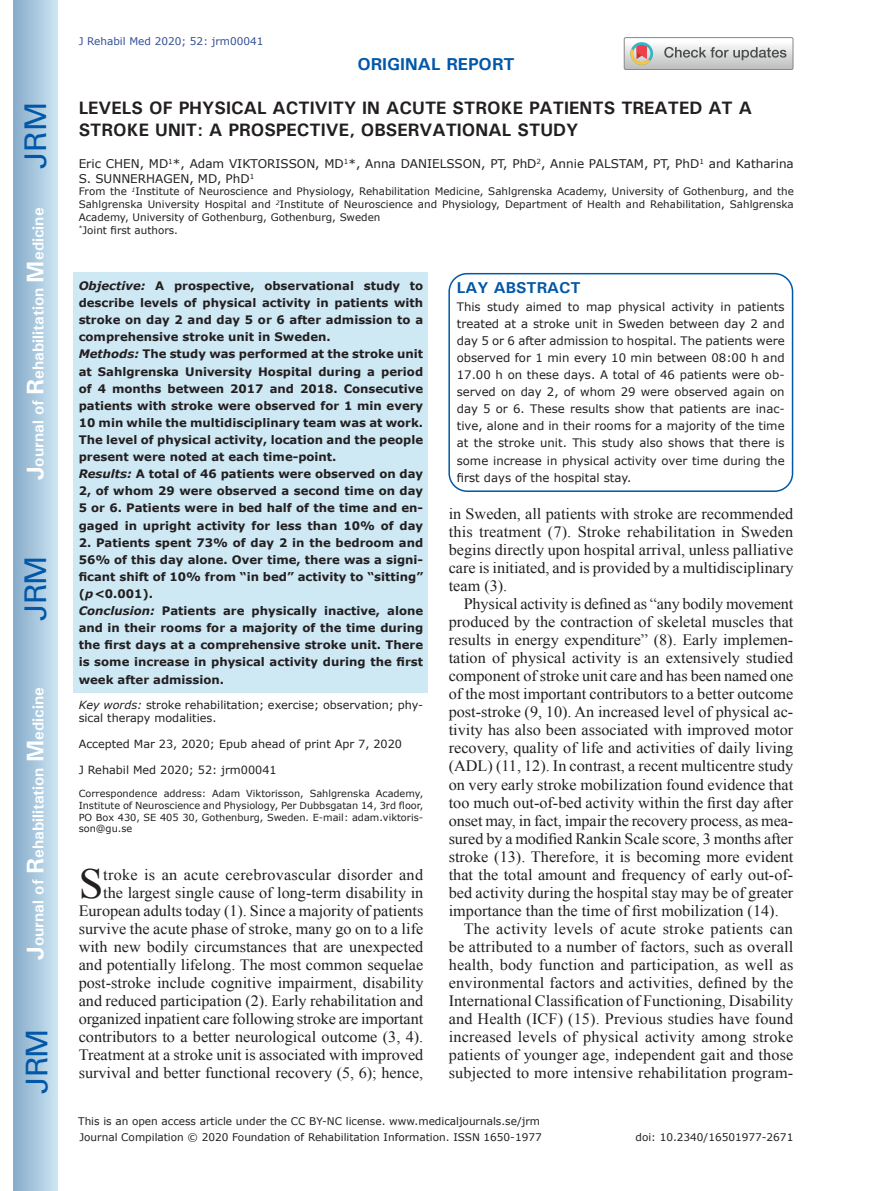
<style>
.page{position:relative;width:872px;height:1191px;background:#fff}
.page>*{position:absolute;margin:0;border:0;box-sizing:border-box;transform-origin:0 0}
.t1{font:42.9px "Times New Roman";color:#231f20}
.t2{font:30px "Univers";letter-spacing:-.03em;color:#0157a8}
.t3{font:700 18px/21.6px "Univers";color:#231f20}
.t4{font:700 17.25px "Univers";color:#0157a8}
.t5{font:15.75px/18px "Times New Roman";color:#231f20;text-align:right}
.t6{font:700 15.75px "Univers";color:#fff}
.t7{font:15.75px "Times New Roman";letter-spacing:.02em;color:#231f20}
.t8{font:700 15.75px "Univers";color:#0157a8}
.t9{font:12px/14.4px "Verdana";color:#231f20}
.t10{font:700 11.7px/17.1px "Verdana";color:#231f20}
.t11{font:11.7px/17.1px "Verdana";color:#231f20;text-align:justify}
.t12{font:11.25px/13.5px "Verdana";color:#231f20}
.t13{font:10.5px "Verdana";color:#231f20}
.t14{font:10.5px "Verdana";color:#324f95}
.t15{font:10.35px/12.8px "Verdana";color:#231f20}
.t16{font:9.75px/11.7px "Verdana";color:#231f20;text-align:justify}
.s1{font-size:24px}
.s2{font-style:italic}
</style>
<div class="page">
<div style="left:14px;top:0;width:43px;height:1191px;background:linear-gradient(to right,#88acca,#cbe5f2)"></div>
<div style="left:624px;top:37px;width:169px;height:33px;border:1px solid #888688;border-radius:2px"></div>
<svg style="left:624px;top:38px;width:169px;height:32px"></svg>
<div style="left:74px;top:273px;width:354px;height:420px;background:#cee8f4"></div>
<div style="left:448px;top:273px;width:345px;height:219px;border:2px solid #0157a8;border-radius:18px"></div>
<h2 class="t2" style="left:18px;top:169px;width:68px;rotate:-90deg">JRM</h2>
<p class="t6" style="left:28px;top:480px;width:274px;rotate:-90deg"><span class="s1">J</span>ournal of <span class="s1">R</span>ehabilitation <span class="s1">M</span>edicine</p>
<h2 class="t2" style="left:18px;top:620px;width:67px;rotate:-90deg">JRM</h2>
<p class="t6" style="left:28px;top:959px;width:274px;rotate:-90deg"><span class="s1">J</span>ournal of <span class="s1">R</span>ehabilitation <span class="s1">M</span>edicine</p>
<h2 class="t2" style="left:19px;top:1093px;width:67px;rotate:-90deg">JRM</h2>
<p class="t14" style="left:79px;top:35px;width:186px">J Rehabil Med 2020; 52: jrm00041</p>
<p class="t4" style="left:357px;top:53px;width:159px">ORIGINAL REPORT</p>
<p class="t3" style="left:79px;top:97px;width:675px">LEVELS OF PHYSICAL ACTIVITY IN ACUTE STROKE PATIENTS TREATED AT A<br>STROKE UNIT: A PROSPECTIVE, OBSERVATIONAL STUDY</p>
<p class="t9" style="left:79px;top:157px;width:716px">Eric CHEN, MD<sup>1</sup>*, Adam VIKTORISSON, MD<sup>1</sup>*, Anna DANIELSSON, PT, PhD<sup>2</sup>, Annie PALSTAM, PT, PhD<sup>1</sup> and Katharina<br>S. SUNNERHAGEN, MD, PhD<sup>1</sup></p>
<p class="t15" style="left:79px;top:185px;width:716px">From the <sup>1</sup>Institute of Neuroscience and Physiology, Rehabilitation Medicine, Sahlgrenska Academy, University of Gothenburg, and the Sahlgrenska University Hospital and <sup>2</sup>Institute of Neuroscience and Physiology, Department of Health and Rehabilitation, Sahlgrenska Academy, University of Gothenburg, Gothenburg, Sweden<br><sup>*</sup>Joint first authors.</p>
<p class="t10" style="left:79px;top:277px;width:346px"><span class="s2">Objective:</span> A prospective, observational study to describe levels of physical activity in patients with stroke on day 2 and day 5 or 6 after admission to a comprehensive stroke unit in Sweden.<br><span class="s2">Methods:</span> The study was performed at the stroke unit at Sahlgrenska University Hospital during a period of 4 months between 2017 and 2018. Consecutive patients with stroke were observed for 1 min every 10 min while the multidisciplinary team was at work.<br>The level of physical activity, location and the people present were noted at each time-point.<br><span class="s2">Results:</span> A total of 46 patients were observed on day 2, of whom 29 were observed a second time on day 5 or 6. Patients were in bed half of the time and en&shy;gaged in upright activity for less than 10% of day</p>
<p class="t10" style="left:79px;top:534px;width:346px">2. Patients spent 73% of day 2 in the bedroom and 56% of this day alone. Over time, there was a signi&shy;ficant shift of 10% from “in bed” activity to “sitting” (<span class="s2">p</span>&lt;0.001).<br><span class="s2">Conclusion:</span> Patients are physically inactive, alone and in their rooms for a majority of the time during the first days at a comprehensive stroke unit. There is some increase in physical activity during the first week after admission.</p>
<p class="t12" style="left:79px;top:698px;width:346px"><span class="s2">Key words:</span> stroke rehabilitation; exercise; observation; phy&shy;sical therapy modalities.</p>
<p class="t12" style="left:79px;top:737px;width:325px">Accepted Mar 23, 2020; Epub ahead of print Apr 7, 2020</p>
<p class="t12" style="left:79px;top:763px;width:199px">J Rehabil Med 2020; 52: jrm00041</p>
<p class="t16" style="left:79px;top:788px;width:346px">Correspondence address: Adam Viktorisson, Sahlgrenska Academy, Institute of Neuroscience and Physiology, Per Dubbsgatan 14, 3rd floor, PO Box 430, SE 405 30, Gothenburg, Sweden. E-mail: adam.viktoris&shy;son@gu.se</p>
<h1 class="t1" style="left:79px;top:855px;width:26px">S</h1>
<p class="t5" style="left:79px;top:866px;width:346px">troke is an acute cerebrovascular disorder and<br>the largest single cause of long-term disability in European adults today (1). Since a majority of patients survive the acute phase of stroke, many go on to a life with new bodily circumstances that are unexpected and potentially lifelong. The most common sequelae post-stroke include cognitive impairment, disability and reduced participation (2). Early rehabilitation and organized inpatient care following stroke are important contributors to a better neurological outcome (3, 4).<br>Treatment at a stroke unit is associated with improved survival and better functional recovery (5, 6); hence,</p>
<p class="t8" style="left:457px;top:278px;width:125px">LAY ABSTRACT</p>
<p class="t11" style="left:457px;top:298px;width:329px">This study aimed to map physical activity in patients treated at a stroke unit in Sweden between day 2 and day 5 or 6 after admission to hospital. The patients were observed for 1 min every 10 min between 08:00 h and 17.00 h on these days. A total of 46 patients were ob&shy;served on day 2, of whom 29 were observed again on day 5 or 6. These results show that patients are inac&shy;tive, alone and in their rooms for a majority of the time at the stroke unit. This study also shows that there is some increase in physical activity over time during the first days of the hospital stay.</p>
<p class="t5" style="left:449px;top:505px;width:346px;text-align:justify">in Sweden, all patients with stroke are recommended this treatment (7). Stroke rehabilitation in Sweden begins directly upon hospital arrival, unless palliative care is initiated, and is provided by a multidisciplinary team (3).</p>
<p class="t5" style="left:464px;top:595px;width:331px">Physical activity is defined as “any bodily movement</p>
<p class="t5" style="left:449px;top:613px;width:346px">produced by the contraction of skeletal muscles that</p>
<p class="t5" style="left:449px;top:631px;width:346px">results in energy expenditure” (8). Early implemen-</p>
<p class="t5" style="left:449px;top:649px;width:346px">tation of physical activity is an extensively studied</p>
<p class="t5" style="left:449px;top:667px;width:346px">component of stroke unit care and has been named one</p>
<p class="t5" style="left:449px;top:685px;width:346px">of the most important contributors to a better outcome</p>
<p class="t5" style="left:449px;top:703px;width:346px">post-stroke (9, 10). An increased level of physical ac-</p>
<p class="t5" style="left:449px;top:721px;width:346px">tivity has also been associated with improved motor</p>
<p class="t5" style="left:449px;top:739px;width:346px">recovery, quality of life and activities of daily living</p>
<p class="t5" style="left:449px;top:757px;width:346px">(ADL) (11, 12). In contrast, a recent multicentre study</p>
<p class="t5" style="left:449px;top:775px;width:346px">on very early stroke mobilization found evidence that</p>
<p class="t5" style="left:449px;top:793px;width:346px">too much out-of-bed activity within the first day after</p>
<p class="t5" style="left:449px;top:811px;width:346px">onset may, in fact, impair the recovery process, as mea-</p>
<p class="t5" style="left:449px;top:829px;width:346px">sured by a modified Rankin Scale score, 3 months after</p>
<p class="t5" style="left:449px;top:847px;width:346px">stroke (13). Therefore, it is becoming more evident</p>
<p class="t5" style="left:449px;top:865px;width:346px">that the total amount and frequency of early out-of-</p>
<p class="t5" style="left:449px;top:883px;width:346px">bed activity during the hospital stay may be of greater</p>
<p class="t5" style="left:449px;top:901px;width:331px">importance than the time of first mobilization (14).</p>
<p class="t7" style="left:464px;top:917px;width:331px">The activity levels of acute stroke patients can</p>
<p class="t5" style="left:449px;top:937px;width:346px">be attributed to a number of factors, such as overall</p>
<p class="t5" style="left:449px;top:955px;width:346px">health, body function and participation, as well as</p>
<p class="t5" style="left:449px;top:973px;width:346px">environmental factors and activities, defined by the</p>
<p class="t5" style="left:449px;top:991px;width:346px">International Classification of Functioning, Disability</p>
<p class="t5" style="left:449px;top:1009px;width:346px">and Health (ICF) (15). Previous studies have found</p>
<p class="t5" style="left:449px;top:1027px;width:346px">increased levels of physical activity among stroke</p>
<p class="t5" style="left:449px;top:1045px;width:346px">patients of younger age, independent gait and those</p>
<p class="t5" style="left:449px;top:1063px;width:346px">subjected to more intensive rehabilitation program-</p>
<p class="t13" style="left:78px;top:1114px;width:463px">This is an open access article under the CC BY-NC license. www.medicaljournals.se/jrm</p>
<p class="t13" style="left:79px;top:1131px;width:464px">Journal Compilation © 2020 Foundation of Rehabilitation Information. ISSN 1650-1977</p>
<p class="t13" style="left:635px;top:1130px;width:159px">doi: 10.2340/16501977-2671</p>
</div>
